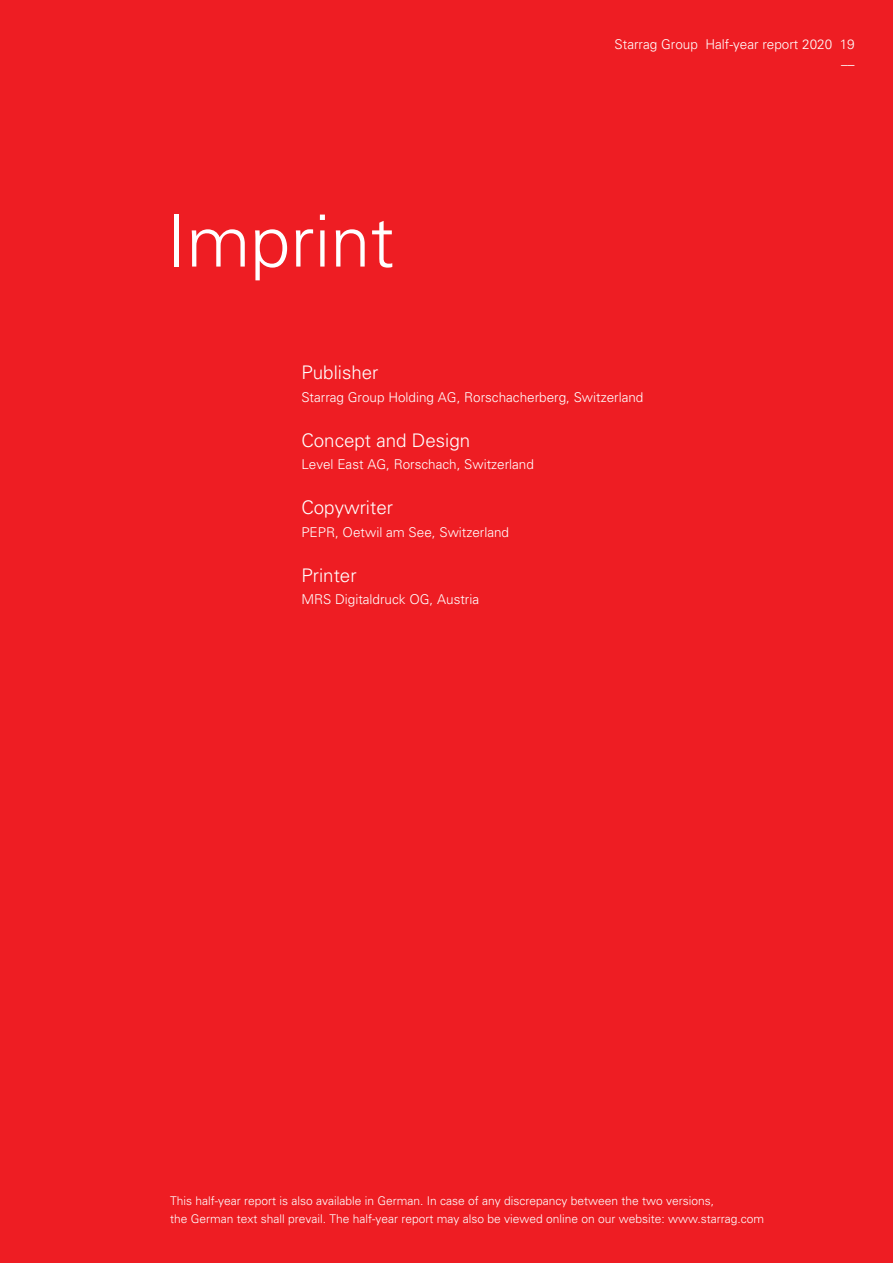
<style>
.page{position:relative;width:893px;height:1263px;background:#ee1d23}
.page>*{position:absolute;margin:0;border:0;box-sizing:border-box;transform-origin:0 0}
.t1{font:300 72px "Univers";color:#fff}
.new__Titel_Lauftext{font:300 18.75px "Univers";color:#fff}
.new__Lauftext{font:300 13.5px "Univers";color:#fff}
.t2{font:300 12px "Univers";color:#fff}
</style>
<div class="page">
<p class="t1" style="left:166px;top:198px;width:230px">Imprint</p>
<p class="new__Lauftext" style="left:615px;top:36px;width:242px">Starrag Group Half-year report 2020 19</p>
<p class="new__Lauftext" style="left:841px;top:56px;width:15px">––</p>
<p class="new__Titel_Lauftext" style="left:301px;top:361px;width:79px">Publisher</p>
<p class="new__Lauftext" style="left:301px;top:389px;width:344px">Starrag Group Holding AG, Rorschacherberg, Switzerland</p>
<p class="new__Titel_Lauftext" style="left:301px;top:429px;width:170px">Concept and Design</p>
<p class="new__Lauftext" style="left:301px;top:456px;width:234px">Level East AG, Rorschach, Switzerland</p>
<p class="new__Titel_Lauftext" style="left:301px;top:496px;width:93px">Copywriter</p>
<p class="new__Lauftext" style="left:301px;top:524px;width:209px">PEPR, Oetwil am See, Switzerland</p>
<p class="new__Titel_Lauftext" style="left:301px;top:564px;width:57px">Printer</p>
<p class="new__Lauftext" style="left:301px;top:591px;width:179px">MRS Digitaldruck OG, Austria</p>
<p class="t2" style="left:170px;top:1194px;width:546px">This half-year report is also available in German. In case of any discrepancy between the two versions,</p>
<p class="t2" style="left:170px;top:1212px;width:596px">the German text shall prevail. The half-year report may also be viewed online on our website: www.starrag.com</p>
</div>
